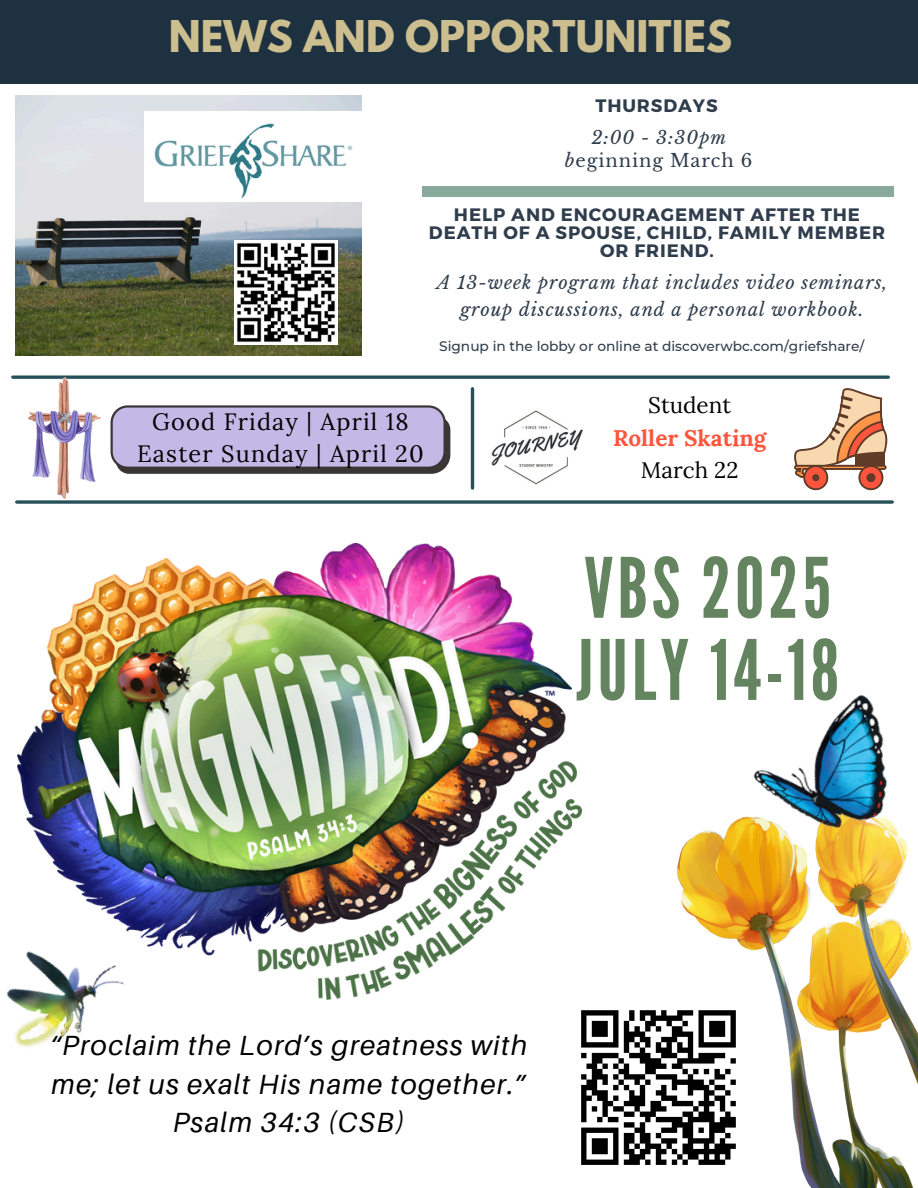
<style>
.page{position:relative;width:918px;height:1188px;background:#fff}
.page>*{position:absolute;margin:0;border:0;box-sizing:border-box;transform-origin:0 0}
.t1{font:82.95px/82.2px "League Gothic";letter-spacing:.05em;color:#63845f}
.t2{font:700 38.85px "League Spartan";color:#ccbe8e}
.t3{font:italic 27.75px/38.2px "Aileron";letter-spacing:.05em;color:#000;text-align:center}
.t4{font:23.55px/32.7px "Lora";letter-spacing:.05em;color:#000;text-align:center}
.t5{font:22.5px/32.7px "Lora";color:#000;text-align:center}
.t6{font:700 18px/18px "Montserrat";letter-spacing:.05em;color:#2f3d4c;text-align:center}
.t7{font:italic 18px/27px "Libre Baskerville";letter-spacing:.05em;color:#2f3d4c;text-align:center}
.t8{font:18px/22.5px "Libre Baskerville";letter-spacing:.05em;color:#2f3d4c;text-align:center}
.t9{font:500 13.8px "Montserrat";color:#2f3d4c}
.s1{font-style:italic}
.s2{font-weight:700;color:#ff553d}
</style>
<div class="page">
<div style="left:0;top:0;width:918px;height:83px;background:#1d3140"></div>
<svg style="left:13px;top:375px;width:875px;height:4px;background:#486b73"></svg>
<div style="left:423px;top:187px;width:471px;height:10px;background:#8aa99d"></div>
<img style="left:16px;top:95px;width:346px;height:260px">
<img style="left:234px;top:241px;width:104px;height:103px">
<img style="left:145px;top:112px;width:217px;height:90px">
<svg style="left:17px;top:500px;width:875px;height:4px;background:#476a72"></svg>
<img style="left:29px;top:377px;width:72px;height:122px">
<svg style="left:111px;top:405px;width:339px;height:69px;background:#b0a6cc"></svg>
<img style="left:17px;top:543px;width:564px;height:457px">
<hr style="left:471px;top:389px;width:3px;height:99px;background:#265059">
<svg style="left:794px;top:388px;width:94px;height:102px"></svg>
<img style="left:491px;top:410px;width:92px;height:75px">
<svg style="left:581px;top:1010px;width:96px;height:155px"></svg>
<img style="left:677px;top:841px;width:241px;height:347px">
<img style="left:688px;top:694px;width:230px;height:221px">
<img style="left:6px;top:923px;width:138px;height:124px">
<h2 class="t2" style="left:169px;top:17px;width:565px">NEWS AND OPPORTUNITIES</h2>
<p class="t6" style="left:595px;top:95px;width:124px">THURSDAYS</p>
<h5 class="t8" style="left:565px;top:127px;width:189px"><span class="s1">2:00 - 3:30pm b</span>eginning March 6</h5>
<p class="t6" style="left:429px;top:205px;width:458px">HELP AND ENCOURAGEMENT AFTER THE<br>DEATH OF A SPOUSE, CHILD, FAMILY MEMBER<br>OR FRIEND.</p>
<p class="t7" style="left:437px;top:269px;width:452px">A 13-week program that includes video seminars, group discussions, and a personal workbook.</p>
<p class="t4" style="left:137px;top:405px;width:288px">Good Friday | April 18<br>Easter Sunday | April 20</p>
<h6 class="t9" style="left:439px;top:338px;width:427px">Signup in the lobby or online at discoverwbc.com/griefshare/</h6>
<p class="t5" style="left:613px;top:388px;width:155px">Student<br><span class="s2">Roller Skating<br></span>March 22</p>
<h6 class="t1" style="left:576px;top:549px;width:264px">VBS 2025<br>JULY 14-18</h6>
<h5 class="t3" style="left:50px;top:1026px;width:479px">“Proclaim the Lord’s greatness with me; let us exalt His name together.”<br>Psalm 34:3 (CSB)</h5>
</div>
